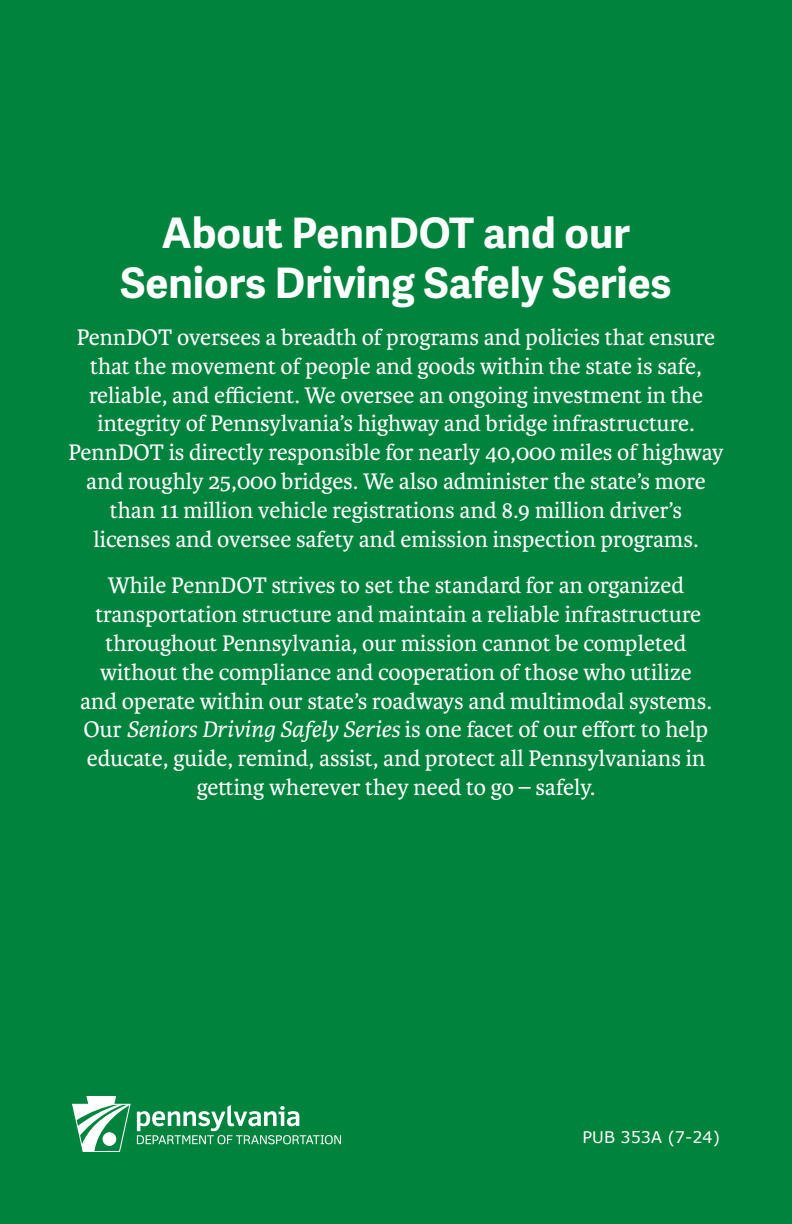
<style>
.page{position:relative;width:792px;height:1224px;background:#00843d}
.page>*{position:absolute;margin:0;border:0;box-sizing:border-box;transform-origin:0 0}
.t1{font:700 42px/50.4px "Adelle Sans";color:#fff;text-align:center}
.t2{font:24px/28.8px "Karmina";color:#fff;text-align:center}
.t3{font:16px "Verdana";color:#fff}
.s1{font-style:italic}
</style>
<div class="page">
<svg style="left:137px;top:1105px;width:204px;height:39px"></svg>
<svg style="left:72px;top:1096px;width:59px;height:56px"></svg>
<div style="left:103px;top:1132px;width:13px;height:14px;background:#fff;border-radius:50%"></div>
<h1 class="t1" style="left:120px;top:209px;width:553px">About PennDOT and our<br>Seniors Driving Safely Series</h1>
<p class="t2" style="left:68px;top:323px;width:657px">PennDOT oversees a breadth of programs and policies that ensure that the movement of people and goods within the state is safe, reliable, and efficient. We oversee an ongoing investment in the integrity of Pennsylvania’s highway and bridge infrastructure.<br>PennDOT is directly responsible for nearly 40,000 miles of highway and roughly 25,000 bridges. We also administer the state’s more than 11 million vehicle registrations and 8.9 million driver’s licenses and oversee safety and emission inspection programs.</p>
<p class="t2" style="left:80px;top:571px;width:633px">While PennDOT strives to set the standard for an organized transportation structure and maintain a reliable infrastructure throughout Pennsylvania, our mission cannot be completed without the compliance and cooperation of those who utilize and operate within our state’s roadways and multimodal systems.<br>Our <span class="s1">Seniors Driving Safely Series</span> is one facet of our effort to help educate, guide, remind, assist, and protect all Pennsylvanians in getting wherever they need to go – safely.</p>
<p class="t3" style="left:583px;top:1126px;width:139px">PUB 353A (7-24)</p>
</div>
